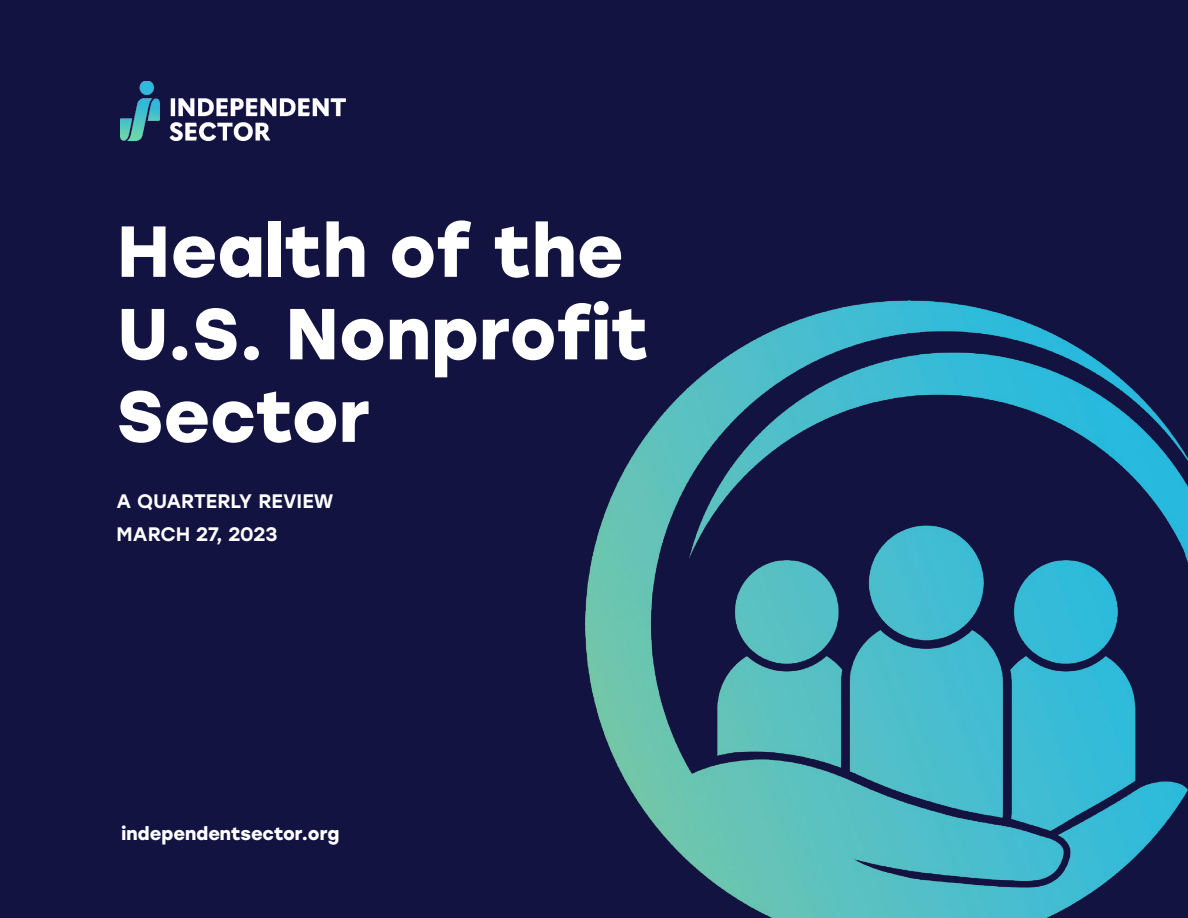
<style>
.page{position:relative;width:1188px;height:918px;background:#131342}
.page>*{position:absolute;margin:0;border:0;box-sizing:border-box;transform-origin:0 0}
.t1{font:700 72px/82.5px "Stolzl";color:#fff}
.t2{font:500 19.5px/33px "Stolzl";color:#fff}
.t3{font:700 18px "Stolzl";color:#fff}
</style>
<div class="page">
<img style="left:121px;top:81px;width:225px;height:59px">
<img style="left:586px;top:300px;width:602px;height:618px">
<p class="t1" style="left:117px;top:206px;width:534px">Health of the<br>U.S. Nonprofit<br>Sector</p>
<p class="t2" style="left:117px;top:484px;width:218px">A QUARTERLY REVIEW<br>MARCH 27, 2023</p>
<p class="t3" style="left:122px;top:821px;width:219px">independentsector.org</p>
</div>
